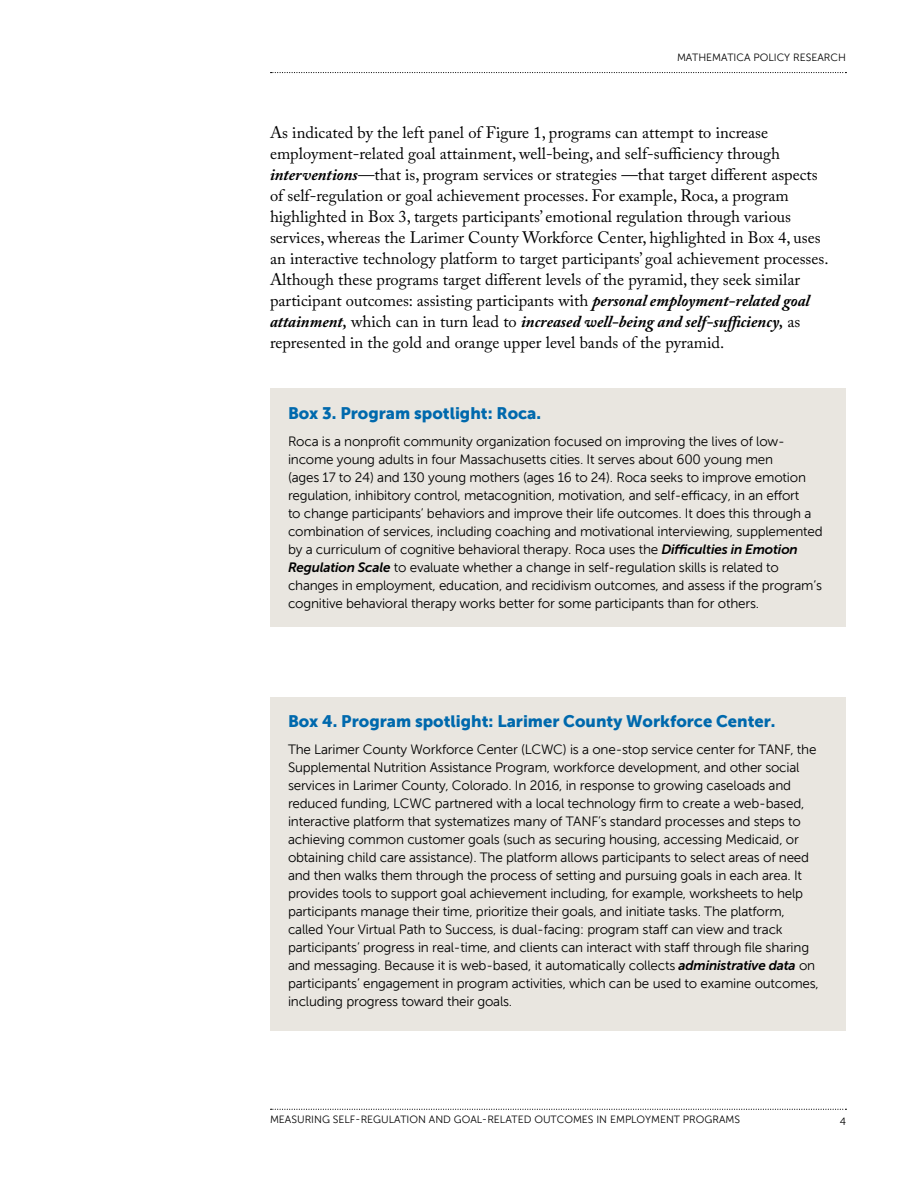
<style>
.page{position:relative;width:918px;height:1188px;background:#fff}
.page>*{position:absolute;margin:0;border:0;box-sizing:border-box;transform-origin:0 0}
.t1{font:16.5px/21px "Adobe Caslon Pro";color:#000}
.t2{font:16.5px "Museo Sans 900";color:#0069ad}
.t3{font:13.5px/18px "Museo Sans 300";letter-spacing:-.015em;color:#000}
.t4{font:10.5px "Museo Sans 300";color:#000}
.s1{font-weight:700;font-style:italic}
.s2{font-family:"Museo Sans 700";font-style:italic}
</style>
<div class="page">
<svg style="left:271px;top:1109px;width:575px;height:1px"></svg>
<svg style="left:271px;top:72px;width:575px;height:1px"></svg>
<div style="left:270px;top:389px;width:576px;height:238px;background:#e9e6e0"></div>
<div style="left:270px;top:698px;width:576px;height:333px;background:#e9e6e0"></div>
<p class="t4" style="left:677px;top:52px;width:170px">MATHEMATICA POLICY RESEARCH</p>
<p class="t1" style="left:270px;top:122px;width:560px">As indicated by the left panel of Figure 1, programs can attempt to increase employment-related goal attainment, well-being, and self-sufficiency through <span class="s1">interventions</span>—that is, program services or strategies —that target different aspects of self-regulation or goal achievement processes. For example, Roca, a program highlighted in Box 3, targets participants’ emotional regulation through various services, whereas the Larimer County Workforce Center, highlighted in Box 4, uses an interactive technology platform to target participants’ goal achievement processes.<br>Although these programs target different levels of the pyramid, they seek similar participant outcomes: assisting participants with <span class="s1">personal employment-related goal attainment,</span> which can in turn lead to <span class="s1">increased well-being and self-sufficiency,</span> as represented in the gold and orange upper level bands of the pyramid.</p>
<p class="t2" style="left:288px;top:404px;width:255px">Box 3. Program spotlight: Roca.</p>
<p class="t3" style="left:288px;top:432px;width:536px">Roca is a nonprofit community organization focused on improving the lives of low&shy;income young adults in four Massachusetts cities. It serves about 600 young men<br>(ages 17 to 24) and 130 young mothers (ages 16 to 24). Roca seeks to improve emotion regulation, inhibitory control, metacognition, motivation, and self-efficacy, in an effort<br>to change participants’ behaviors and improve their life outcomes. It does this through a combination of services, including coaching and motivational interviewing, supplemented by a curriculum of cognitive behavioral therapy. Roca uses the <span class="s2">Difficulties in Emotion Regulation Scale</span> to evaluate whether a change in self-regulation skills is related to changes in employment, education, and recidivism outcomes, and assess if the program’s cognitive behavioral therapy works better for some participants than for others.</p>
<p class="t2" style="left:288px;top:712px;width:489px">Box 4. Program spotlight: Larimer County Workforce Center.</p>
<p class="t3" style="left:288px;top:741px;width:532px">The Larimer County Workforce Center (LCWC) is a one-stop service center for TANF, the Supplemental Nutrition Assistance Program, workforce development, and other social services in Larimer County, Colorado. In 2016, in response to growing caseloads and reduced funding, LCWC partnered with a local technology firm to create a web-based, interactive platform that systematizes many of TANF’s standard processes and steps to achieving common customer goals (such as securing housing, accessing Medicaid, or obtaining child care assistance). The platform allows participants to select areas of need and then walks them through the process of setting and pursuing goals in each area. It provides tools to support goal achievement including, for example, worksheets to help participants manage their time, prioritize their goals, and initiate tasks. The platform, called Your Virtual Path to Success, is dual-facing: program staff can view and track participants’ progress in real-time, and clients can interact with staff through file sharing and messaging. Because it is web-based, it automatically collects <span class="s2">administrative data</span> on participants’ engagement in program activities, which can be used to examine outcomes, including progress toward their goals.</p>
<p class="t4" style="left:270px;top:1114px;width:472px">MEASURING SELF-REGULATION AND GOAL-RELATED OUTCOMES IN EMPLOYMENT PROGRAMS</p>
<p class="t4" style="left:840px;top:1116px;width:8px">4</p>
</div>
